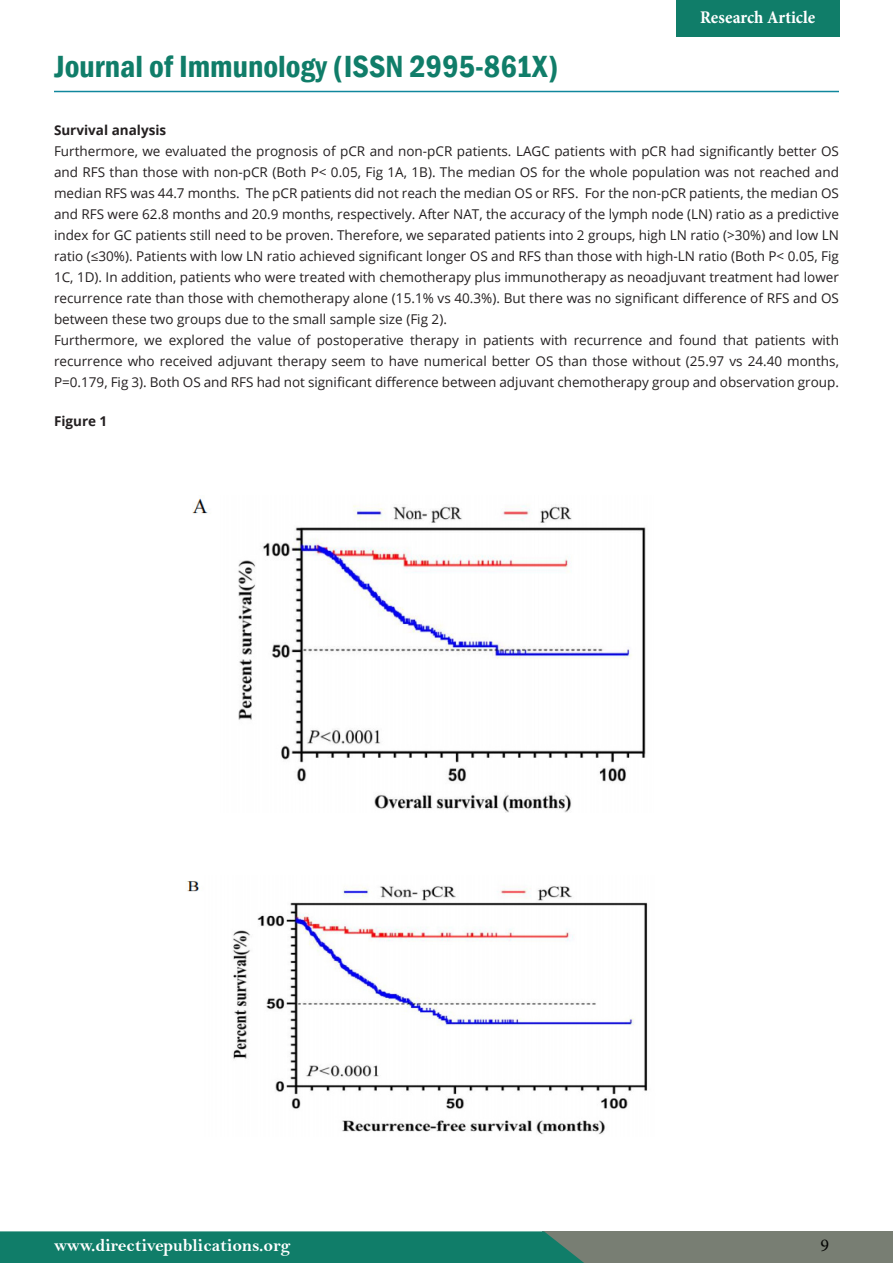
<style>
.page{position:relative;width:893px;height:1263px;background:#fff}
.page>*{position:absolute;margin:0;border:0;box-sizing:border-box;transform-origin:0 0}
.t1{font:600 condensed 31.5px "Franklin Gothic";color:#107d69}
.t2{font:18px "Bell MT Bold";color:#fff}
.t3{font:700 condensed 18px "Minion Pro";color:#fff}
.t4{font:18px "Minion Pro";color:#040503}
.t5{font:13.5px/21px "Open Sans";color:#231f20;text-align:justify}
.t6{font:700 13.5px "Open Sans";color:#231f20}
</style>
<div class="page">
<hr style="left:54px;top:91px;width:785px;height:1px;background:#10879d">
<img style="left:193px;top:498px;width:453px;height:315px">
<img style="left:187px;top:881px;width:461px;height:254px">
<div style="left:676px;top:0;width:163px;height:37px;background:#107d69"></div>
<div style="left:542px;top:1231px;width:351px;height:32px;background:#787e73"></div>
<div style="left:0;top:1231px;width:584px;height:32px;background:#107d69"></div>
<p class="t1" style="left:54px;top:45px;width:506px">Journal of Immunology (ISSN 2995-861X)</p>
<p class="t3" style="left:700px;top:5px;width:117px">Research Article</p>
<p class="t6" style="left:54px;top:121px;width:114px">Survival analysis</p>
<p class="t5" style="left:54px;top:140px;width:786px">Furthermore, we evaluated the prognosis of pCR and non-pCR patients. LAGC patients with pCR had significantly better OS and RFS than those with non-pCR (Both P&lt; 0.05, Fig 1A, 1B). The median OS for the whole population was not reached and median RFS was 44.7 months. The pCR patients did not reach the median OS or RFS. For the non-pCR patients, the median OS and RFS were 62.8 months and 20.9 months, respectively. After NAT, the accuracy of the lymph node (LN) ratio as a predictive index for GC patients still need to be proven. Therefore, we separated patients into 2 groups, high LN ratio (&gt;30%) and low LN ratio (≤30%). Patients with low LN ratio achieved significant longer OS and RFS than those with high-LN ratio (Both P&lt; 0.05, Fig 1C, 1D). In addition, patients who were treated with chemotherapy plus immunotherapy as neoadjuvant treatment had lower recurrence rate than those with chemotherapy alone (15.1% vs 40.3%). But there was no significant difference of RFS and OS between these two groups due to the small sample size (Fig 2).</p>
<p class="t5" style="left:54px;top:329px;width:786px">Furthermore, we explored the value of postoperative therapy in patients with recurrence and found that patients with recurrence who received adjuvant therapy seem to have numerical better OS than those without (25.97 vs 24.40 months, P=0.179, Fig 3). Both OS and RFS had not significant difference between adjuvant chemotherapy group and observation group.</p>
<p class="t6" style="left:54px;top:412px;width:55px">Figure 1</p>
<p class="t2" style="left:54px;top:1234px;width:238px">www.directivepublications.org</p>
<p class="t4" style="left:821px;top:1233px;width:10px">9</p>
</div>
